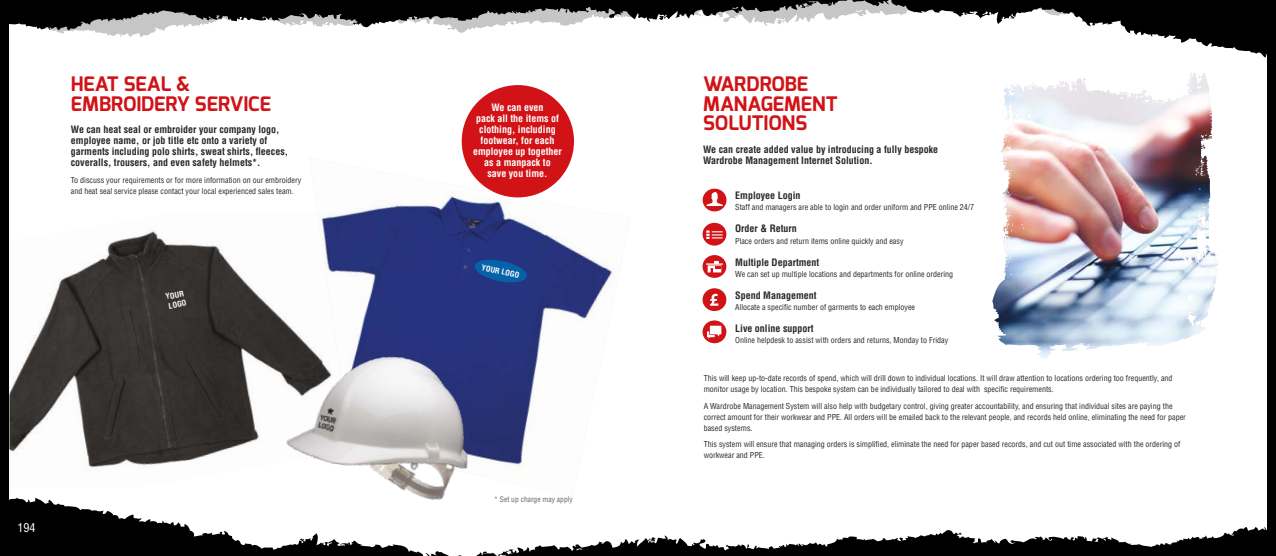
<style>
.page{position:relative;width:1276px;height:556px;background:#fff}
.page>*{position:absolute;margin:0;border:0;box-sizing:border-box;transform-origin:0 0}
.t1{font:700 20px/19.7px "Exo";color:#d11317}
.t2{font:condensed 12px "Helvetica";color:#fff}
.t3{font:700 condensed 10px/11px "Helvetica";color:#282827}
.t4{font:700 condensed 10px/11px "Helvetica";color:#fff;text-align:center}
.t5{font:condensed 8px/11px "Helvetica";color:#282827}
.t6{font:700 condensed 7.7px/9.6px "Helvetica";color:#fff}
.t7{font:condensed 7.5px "Helvetica";color:#646363}
</style>
<div class="page">
<svg style="left:9px;top:497px;width:1257px;height:59px"></svg>
<svg style="left:9px;top:0;width:1257px;height:58px"></svg>
<div style="left:1266px;top:0;width:10px;height:556px;background:#000"></div>
<div style="left:0;top:0;width:9px;height:556px;background:#000"></div>
<svg style="left:702px;top:189px;width:24px;height:22px"></svg>
<svg style="left:702px;top:223px;width:24px;height:22px"></svg>
<svg style="left:702px;top:255px;width:24px;height:23px"></svg>
<svg style="left:702px;top:288px;width:24px;height:23px"></svg>
<svg style="left:702px;top:320px;width:24px;height:23px"></svg>
<img style="left:992px;top:73px;width:226px;height:286px">
<img style="left:1148px;top:72px;width:45px;height:31px">
<img style="left:9px;top:231px;width:284px;height:237px">
<img style="left:319px;top:158px;width:294px;height:317px">
<svg style="left:473px;top:258px;width:55px;height:26px"></svg>
<div style="left:462px;top:85px;width:112px;height:112px;background:#d11317;border-radius:50%"></div>
<img style="left:268px;top:329px;width:227px;height:188px">
<h1 class="t1" style="left:71px;top:74px;width:202px">HEAT SEAL &amp;<br>EMBROIDERY SERVICE</h1>
<p class="t3" style="left:71px;top:124px;width:219px">We can heat seal or embroider your company logo, employee name, or job title etc onto a variety of garments including polo shirts, sweat shirts, fleeces, coveralls, trousers, and even safety helmets*.</p>
<p class="t5" style="left:71px;top:174px;width:232px">To discuss your requirements or for more information on our embroidery and heat seal service please contact your local experienced sales team.</p>
<p class="t6" style="left:165px;top:292px;width:21px;rotate:-10deg">YOUR<br>LOGO</p>
<h2 class="t2" style="left:17px;top:520px;width:19px">194</h2>
<p class="t4" style="left:473px;top:102px;width:90px">We can even<br>pack all the items of clothing, including footwear, for each employee up together as a manpack to<br>save you time.</p>
<p class="t6" style="left:483px;top:262px;width:40px;rotate:12deg">YOUR LOGO</p>
<p class="t7" style="left:494px;top:495px;width:80px">* Set up charge may apply</p>
<h1 class="t1" style="left:703px;top:74px;width:136px">WARDROBE<br>MANAGEMENT<br>SOLUTIONS</h1>
<p class="t3" style="left:703px;top:143px;width:237px">We can create added value by introducing a fully bespoke<br>Wardrobe Management Internet Solution.</p>
<p class="t3" style="left:735px;top:190px;width:67px">Employee Login</p>
<p class="t5" style="left:735px;top:202px;width:240px">Staff and managers are able to login and order uniform and PPE online 24/7</p>
<p class="t3" style="left:735px;top:223px;width:63px">Order &amp; Return</p>
<p class="t5" style="left:735px;top:235px;width:170px">Place orders and return items online quickly and easy</p>
<p class="t3" style="left:735px;top:256px;width:86px">Multiple Department</p>
<p class="t5" style="left:735px;top:268px;width:220px">We can set up multiple locations and departments for online ordering</p>
<p class="t3" style="left:735px;top:289px;width:83px">Spend Management</p>
<p class="t5" style="left:735px;top:301px;width:181px">Allocate a specific number of garments to each employee</p>
<p class="t3" style="left:735px;top:322px;width:80px">Live online support</p>
<p class="t5" style="left:735px;top:334px;width:215px">Online helpdesk to assist with orders and returns, Monday to Friday</p>
<p class="t5" style="left:703px;top:372px;width:470px">This will keep up-to-date records of spend, which will drill down to individual locations. It will draw attention to locations ordering too frequently, and monitor usage by location. This bespoke system can be individually tailored to deal with specific requirements.</p>
<p class="t5" style="left:703px;top:400px;width:484px">A Wardrobe Management System will also help with budgetary control, giving greater accountability, and ensuring that individual sites are paying the correct amount for their workwear and PPE. All orders will be emailed back to the relevant people, and records held online, eliminating the need for paper based systems.</p>
<p class="t5" style="left:703px;top:438px;width:478px">This system will ensure that managing orders is simplified, eliminate the need for paper based records, and cut out time associated with the ordering of workwear and PPE.</p>
</div>
